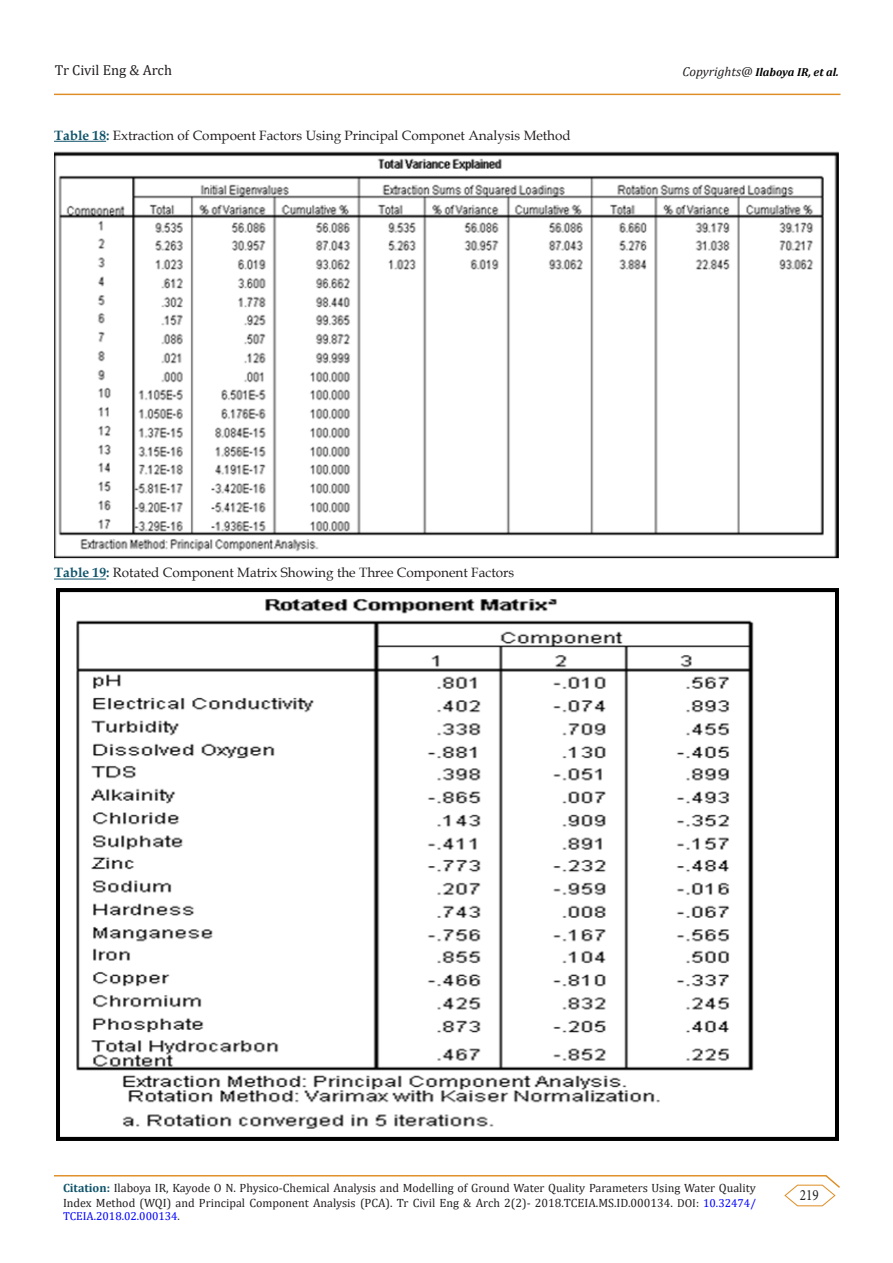
<style>
.page{position:relative;width:893px;height:1263px;background:#fff}
.page>*{position:absolute;margin:0;border:0;box-sizing:border-box;transform-origin:0 0}
.t1{font:15.75px "Minion Pro";color:#231f20;scale:.83 1}
.t2{font:14.4px "Cambria";color:#231f20}
.t3{font:13.5px "Book Antiqua";color:#231f20}
.t4{font:12px/15px "Cambria";color:#231f20}
.t5{font:italic 700 11.55px "Cambria";color:#000}
.t6{font:11.55px "Cambria";color:#00f}
.s1{font-weight:400;font-size:13.05px;color:#231f20}
.s2{font-weight:700;color:#0e536a}
.s3{font-size:11.55px}
.s4{font-size:11.55px;color:#00f}
.s5{color:#231f20}
</style>
<div class="page">
<hr style="left:54px;top:94px;width:786px;height:1px;background:#de8d23">
<hr style="left:54px;top:1175px;width:772px;height:1px;background:#de8d23">
<svg style="left:784px;top:1175px;width:56px;height:31px"></svg>
<hr style="left:54px;top:141px;width:52px;height:1px;background:#0e536a">
<hr style="left:54px;top:579px;width:52px;height:1px;background:#0e536a">
<img style="left:54px;top:151px;width:785px;height:407px">
<img style="left:56px;top:588px;width:783px;height:552px">
<p class="t2" style="left:55px;top:62px;width:119px">Tr Civil Eng &amp; Arch</p>
<p class="t5" style="left:683px;top:64px;width:158px"><span class="s1">Copyrights@</span> Ilaboya IR, et al.</p>
<p class="t3" style="left:54px;top:126px;width:518px"><span class="s2">Table 18:</span> Extraction of Compoent Factors Using Principal Componet Analysis Method</p>
<p class="t3" style="left:54px;top:563px;width:462px"><span class="s2">Table 19:</span> Rotated Component Matrix Showing the Three Component Factors</p>
<p class="t4" style="left:63px;top:1180px;width:694px"><span class="s2">Citation:</span> Ilaboya IR, Kayode O N. Physico-Chemical Analysis and Modelling of Ground Water Quality Parameters Using Water Quality<br>Index Method (WQI) and Principal Component Analysis (PCA). Tr Civil Eng &amp; Arch 2(2)- 2018.TCEIA.MS.ID.000134. <span class="s3">DOI:</span> <span class="s4">10.32474/</span></p>
<p class="t6" style="left:63px;top:1210px;width:118px">TCEIA.2018.02.000134<span class="s5">.</span></p>
<p class="t1" style="left:800px;top:1184px;width:24px">219</p>
</div>
